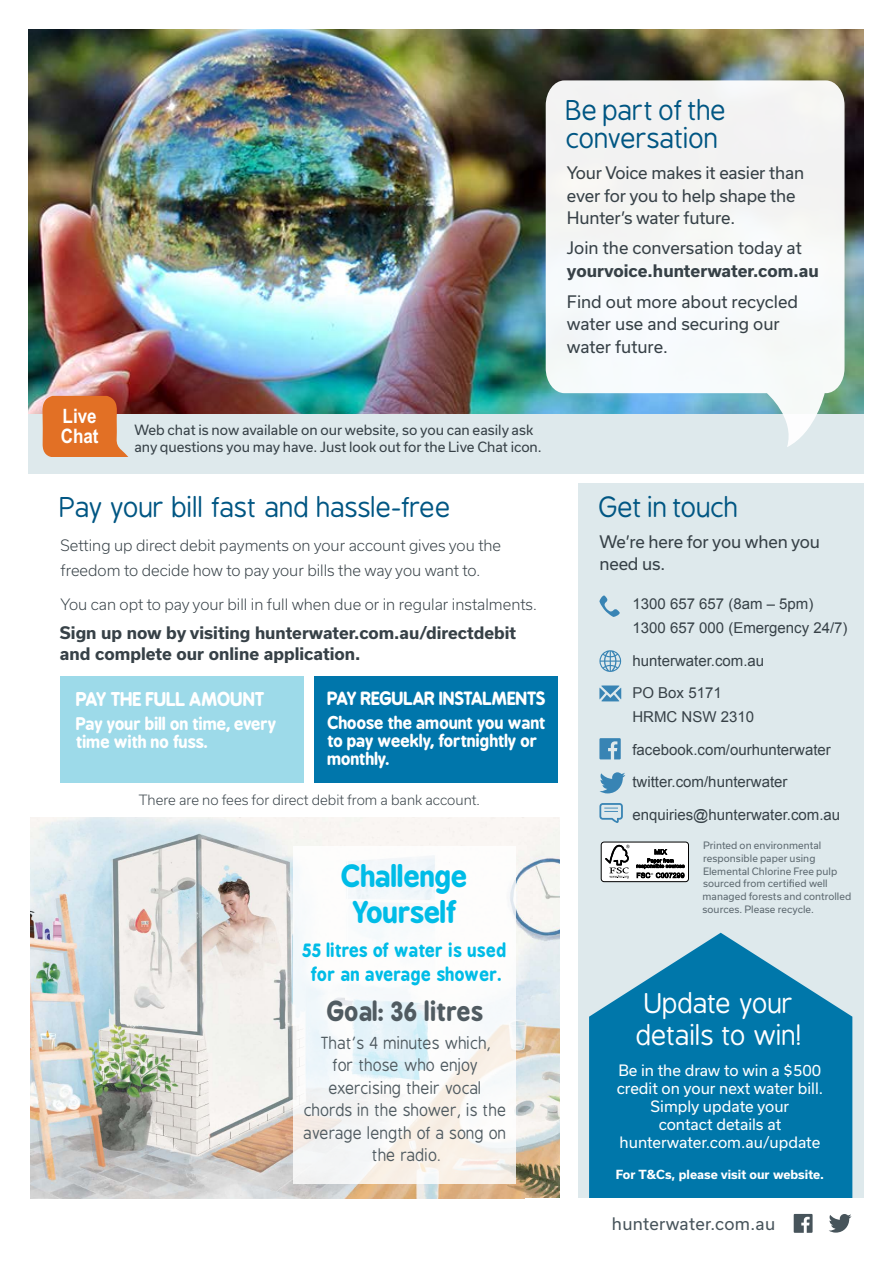
<style>
.page{position:relative;width:893px;height:1263px;background:#fff}
.page>*{position:absolute;margin:0;border:0;box-sizing:border-box;transform-origin:0 0}
.t1{font:700 28.5px/36.2px "B Preplay";letter-spacing:-.01em;color:#00bce7;text-align:center}
.t2{font:27px/28.5px "B Preplay";letter-spacing:-.02em;color:#005683}
.t3{font:27px/31.5px "B Preplay";letter-spacing:-.025em;color:#fff;text-align:center}
.t4{font:700 25.5px "B Preplay";letter-spacing:.01em;color:#505b61;scale:.95 1}
.t5{font:700 19.95px/20.7px "Arial";color:#fff;scale:.85 1}
.t6{font:700 18px/23.7px "B Preplay";letter-spacing:.02em;color:#00bce7;text-align:center;scale:.95 1}
.t7{font:700 18px "B Preplay";letter-spacing:-.005em;color:#fff}
.t8{font:700 17.25px "B Preplay";letter-spacing:-.005em;color:#fff}
.t9{font:16.5px/22.5px "Usual";letter-spacing:-.01em;color:#374147}
.t10{font:16.5px/22.5px "B Preplay";color:#505b61;text-align:center;scale:.95 1}
.t11{font:700 16.5px/18px "B Preplay";letter-spacing:-.01em;color:#fff}
.t12{font:700 16.5px "Usual";color:#374147}
.t13{font:16.5px "Usual";letter-spacing:.02em;color:#47545b}
.t14{font:700 16.35px "Usual";color:#374147}
.t15{font:15px/32.5px "Arial";color:#374147}
.t16{font:300 15px/25.5px "Usual";color:#374147}
.t17{font:15px/18px "Usual";color:#fff;text-align:center}
.t18{font:13.5px/16.5px "Usual";color:#374147}
.t19{font:300 13.5px "Usual";color:#374147}
.t20{font:700 12px "Usual";color:#fff}
.t21{font:9.75px/12.8px "Usual";letter-spacing:.005em;color:#5d6970}
.s1{font-size:16.5px}
</style>
<div class="page">
<div style="left:578px;top:483px;width:285px;height:778px;background:#dee9ec"></div>
<img style="left:30px;top:818px;width:529px;height:381px">
<img style="left:28px;top:30px;width:835px;height:384px">
<svg style="left:599px;top:595px;width:21px;height:22px"></svg>
<svg style="left:599px;top:650px;width:22px;height:22px"></svg>
<svg style="left:599px;top:685px;width:22px;height:16px"></svg>
<svg style="left:599px;top:738px;width:22px;height:21px"></svg>
<svg style="left:599px;top:772px;width:26px;height:21px"></svg>
<svg style="left:599px;top:803px;width:24px;height:20px"></svg>
<div style="left:61px;top:677px;width:243px;height:106px;background:#9ddae9"></div>
<div style="left:314px;top:677px;width:244px;height:106px;background:#0076ab"></div>
<div style="left:601px;top:842px;width:87px;height:40px;background:#fff;border-radius:3px"></div>
<div style="left:601px;top:842px;width:88px;height:40px;border:1px solid #000;border-radius:3px"></div>
<svg style="left:605px;top:845px;width:24px;height:33px"></svg>
<svg style="left:637px;top:849px;width:47px;height:29px"></svg>
<svg style="left:589px;top:933px;width:263px;height:266px;fill:#07a"></svg>
<svg style="left:293px;top:846px;width:223px;height:337px"></svg>
<div style="left:526px;top:1199px;width:367px;height:64px;background:#fff"></div>
<svg style="left:794px;top:1214px;width:19px;height:19px"></svg>
<svg style="left:829px;top:1214px;width:22px;height:18px"></svg>
<div style="left:28px;top:414px;width:835px;height:60px;background:#dee9ec"></div>
<svg style="left:43px;top:396px;width:86px;height:60px"></svg>
<div style="left:56px;top:403px;width:50px;height:48px;background:#e27025"></div>
<svg style="left:546px;top:80px;width:298px;height:367px;fill:#f4f5f3"></svg>
<h2 class="t2" style="left:567px;top:97px;width:162px">Be part of the conversation</h2>
<p class="t9" style="left:567px;top:162px;width:239px">Your Voice makes it easier than ever for you to help shape the<br>Hunter’s water future.</p>
<p class="t9" style="left:567px;top:237px;width:236px">Join the conversation today at</p>
<p class="t12" style="left:567px;top:261px;width:253px">yourvoice.hunterwater.com.au</p>
<p class="t9" style="left:567px;top:290px;width:233px">Find out more about recycled water use and securing our water future.</p>
<p class="t5" style="left:61px;top:405px;width:46px">Live<br>Chat</p>
<p class="t18" style="left:134px;top:422px;width:409px">Web chat is now available on our website, so you can easily ask any questions you may have. Just look out for the Live Chat icon.</p>
<h2 class="t2" style="left:61px;top:494px;width:393px">Pay your bill fast and hassle-free</h2>
<p class="t16" style="left:61px;top:532px;width:442px">Setting up direct debit payments on your account gives you the freedom to decide how to pay your bills the way you want to.</p>
<p class="t16" style="left:61px;top:592px;width:478px">You can opt to pay your bill in full when due or in regular instalments.</p>
<p class="t14" style="left:60px;top:623px;width:458px"><span class="s1">Sign up now by visiting</span> hunterwater.com.au/directdebit</p>
<p class="t12" style="left:60px;top:644px;width:302px">and complete our online application.</p>
<p class="t7" style="left:76px;top:689px;width:190px">PAY THE FULL AMOUNT</p>
<p class="t11" style="left:76px;top:715px;width:202px">Pay your bill on time, every time with no fuss.</p>
<p class="t8" style="left:327px;top:688px;width:220px">PAY REGULAR INSTALMENTS</p>
<p class="t11" style="left:327px;top:714px;width:220px">Choose the amount you want to pay weekly, fortnightly or monthly.</p>
<p class="t19" style="left:139px;top:792px;width:343px">There are no fees for direct debit from a bank account.</p>
<h1 class="t1" style="left:341px;top:858px;width:128px">Challenge<br>Yourself</h1>
<p class="t6" style="left:302px;top:939px;width:216px">55 litres of water is used for an average shower.</p>
<h3 class="t4" style="left:327px;top:996px;width:166px">Goal: 36 litres</h3>
<p class="t10" style="left:304px;top:1032px;width:215px">That’s 4 minutes which,<br>for those who enjoy exercising their vocal chords in the shower, is the average length of a song on the radio.</p>
<h2 class="t2" style="left:599px;top:494px;width:141px">Get in touch</h2>
<p class="t9" style="left:599px;top:530px;width:222px">We’re here for you when you need us.</p>
<p class="t15" style="left:632px;top:592px;width:217px;line-height:24px">1300 657 657 (8am – 5pm)<br>1300 657 000 (Emergency 24/7)</p>
<p class="t15" style="left:632px;top:644px;width:133px">hunterwater.com.au<br>PO Box 5171</p>
<p class="t15" style="left:632px;top:701px;width:209px">HRMC NSW 2310 facebook.com/ourhunterwater twitter.com/hunterwater enquiries@hunterwater.com.au</p>
<p class="t21" style="left:702px;top:839px;width:150px">Printed on environmental responsible paper using<br>Elemental Chlorine Free pulp sourced from certified well managed forests and controlled sources. Please recycle.</p>
<h2 class="t3" style="left:637px;top:989px;width:168px">Update your details to win!</h2>
<p class="t17" style="left:617px;top:1061px;width:208px">Be in the draw to win a $500 credit on your next water bill.<br>Simply update your<br>contact details at hunterwater.com.au/update</p>
<p class="t20" style="left:616px;top:1168px;width:210px">For T&amp;Cs, please visit our website.</p>
<p class="t13" style="left:612px;top:1214px;width:165px">hunterwater.com.au</p>
</div>
